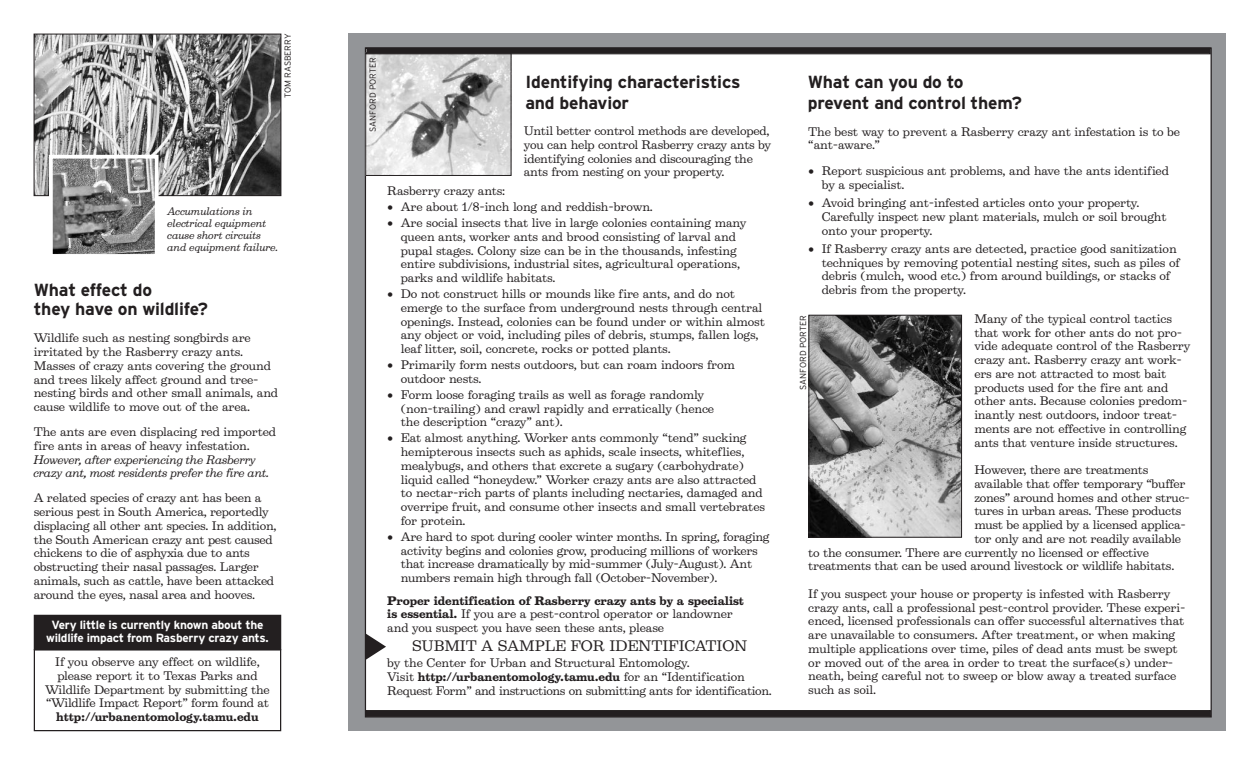
<style>
.page{position:relative;width:1260px;height:765px;background:#fff}
.page>*{position:absolute;margin:0;border:0;box-sizing:border-box;transform-origin:0 0}
.t1{font:700 17.5px/21.2px "Interstate";letter-spacing:-.01em;color:#231f20}
.t2{font:13.75px "Belizio";letter-spacing:-.01em;color:#231f20}
.t3{font:700 11.88px/13.8px "Interstate";letter-spacing:-.02em;color:#fff;text-align:center}
.t4{font:11.25px/13.8px "Belizio";letter-spacing:-.01em;color:#231f20}
.t5{font:11.25px/13.8px "Belizio";letter-spacing:-.03em;color:#231f20}
.t6{font:italic 11.25px/13.8px "Belizio";letter-spacing:-.01em;color:#231f20}
.t7{font:700 11.25px "Belizio";letter-spacing:-.01em;color:#231f20}
.t8{font:italic 10px/12px "Belizio";color:#231f20}
.t9{font:300 8.75px "Interstate";color:#231f20}
.s1{font-weight:700}
</style>
<div class="page">
<div style="left:35px;top:616px;width:245px;height:33px;background:#231f20"></div>
<div style="left:34px;top:615px;width:247px;height:35px;border:1px solid #231f20"></div>
<div style="left:349px;top:34px;width:877px;height:697px;background:#939598"></div>
<div style="left:365px;top:48px;width:846px;height:669px;background:#fff"></div>
<div style="left:367px;top:711px;width:843px;height:5px;background:#231f20"></div>
<div style="left:366px;top:710px;width:845px;height:7px;border:1px solid #231f20"></div>
<img style="left:36px;top:36px;width:243px;height:158px">
<div style="left:34px;top:34px;width:247px;height:162px;border:1px solid #231f20"></div>
<img style="left:811px;top:317px;width:149px;height:219px">
<div style="left:809px;top:315px;width:153px;height:223px;border:1px solid #231f20"></div>
<img style="left:367px;top:54px;width:142px;height:120px">
<div style="left:365px;top:52px;width:146px;height:124px;border:1px solid #231f20"></div>
<hr style="left:367px;top:49px;width:843px;height:4px;background:#231f20">
<div style="left:365px;top:48px;width:846px;height:6px;border:1px solid #231f20"></div>
<img style="left:54px;top:160px;width:100px;height:93px">
<div style="left:49px;top:155px;width:110px;height:103px;border:4px solid #fff"></div>
<div style="left:34px;top:649px;width:247px;height:82px;border:1px solid #231f20"></div>
<svg style="left:366px;top:634px;width:20px;height:26px"></svg>
<p class="t9" style="left:283px;top:98px;width:66px;rotate:-90deg">TOM RASBERRY</p>
<p class="t8" style="left:167px;top:206px;width:112px">Accumulations in electrical equipment cause short circuits and equipment failure.</p>
<h1 class="t1" style="left:34px;top:281px;width:176px;line-height:18.8px">What effect do<br>they have on wildlife?</h1>
<p class="t4" style="left:34px;top:332px;width:246px">Wildlife such as nesting songbirds are irritated by the Rasberry crazy ants.<br>Masses of crazy ants covering the ground and trees likely affect ground and tree&shy;nesting birds and other small animals, and cause wildlife to move out of the area.</p>
<p class="t4" style="left:34px;top:425px;width:244px">The ants are even displacing red imported fire ants in areas of heavy infestation.</p>
<p class="t6" style="left:34px;top:453px;width:237px">However, after experiencing the Rasberry crazy ant, most residents prefer the fire ant.</p>
<p class="t4" style="left:34px;top:492px;width:244px">A related species of crazy ant has been a serious pest in South America, reportedly displacing all other ant species. In addition, the South American crazy ant pest caused chickens to die of asphyxia due to ants obstructing their nasal passages. Larger animals, such as cattle, have been attacked around the eyes, nasal area and hooves.</p>
<p class="t3" style="left:46px;top:618px;width:224px">Very little is currently known about the wildlife impact from Rasberry crazy ants.</p>
<p class="t4" style="left:45px;top:655px;width:226px;text-align:center">If you observe any effect on wildlife, please report it to Texas Parks and Wildlife Department by submitting the “Wildlife Impact Report” form found at</p>
<p class="t7" style="left:56px;top:711px;width:204px">http://urbanentomology.tamu.edu</p>
<p class="t9" style="left:368px;top:132px;width:76px;rotate:-90deg">SANFORD PORTER</p>
<h1 class="t1" style="left:525px;top:71px;width:217px">Identifying characteristics and behavior</h1>
<h1 class="t1" style="left:808px;top:71px;width:216px">What can you do to prevent and control them?</h1>
<p class="t4" style="left:524px;top:124px;width:249px">Until better control methods are developed, you can help control Rasberry crazy ants by identifying colonies and discouraging the ants from nesting on your property.</p>
<p class="t4" style="left:808px;top:125px;width:373px">The best way to prevent a Rasberry crazy ant infestation is to be “ant-aware.”</p>
<p class="t4" style="left:822px;top:164px;width:349px;text-indent:-13px">• Report suspicious ant problems, and have the ants identified by a specialist.</p>
<p class="t4" style="left:822px;top:196px;width:346px;text-indent:-13px">• Avoid bringing ant-infested articles onto your property.<br>Carefully inspect new plant materials, mulch or soil brought onto your property.</p>
<p class="t4" style="left:822px;top:242px;width:360px;text-indent:-13px">• If Rasberry crazy ants are detected, practice good sanitization techniques by removing potential nesting sites, such as piles of debris (mulch, wood etc.) from around buildings, or stacks of debris from the property.</p>
<p class="t4" style="left:974px;top:312px;width:218px">Many of the typical control tactics that work for other ants do not pro&shy;vide adequate control of the Rasberry crazy ant. Rasberry crazy ant work&shy;ers are not attracted to most bait products used for the fire ant and other ants. Because colonies predom&shy;inantly nest outdoors, indoor treat&shy;ments are not effective in controlling ants that venture inside structures.</p>
<p class="t4" style="left:974px;top:463px;width:175px">However, there are treatments</p>
<p class="t4" style="left:974px;top:477px;width:213px">available that offer temporary “buffer</p>
<p class="t4" style="left:974px;top:491px;width:217px">zones” around homes and other struc-</p>
<p class="t4" style="left:974px;top:505px;width:209px">tures in urban areas. These products</p>
<p class="t4" style="left:974px;top:518px;width:213px">must be applied by a licensed applica-</p>
<p class="t4" style="left:974px;top:532px;width:208px">tor only and are not readily available</p>
<p class="t4" style="left:808px;top:546px;width:342px">to the consumer. There are currently no licensed or effective</p>
<p class="t4" style="left:808px;top:560px;width:367px">treatments that can be used around livestock or wildlife habitats.</p>
<p class="t4" style="left:808px;top:587px;width:379px">If you suspect your house or property is infested with Rasberry crazy ants, call a professional pest-control provider. These experi&shy;enced, licensed professionals can offer successful alternatives that are unavailable to consumers. After treatment, or when making multiple applications over time, piles of dead ants must be swept or moved out of the area in order to treat the surface(s) under&shy;neath, being careful not to sweep or blow away a treated surface such as soil.</p>
<p class="t4" style="left:387px;top:184px;width:119px">Rasberry crazy ants:</p>
<p class="t4" style="left:387px;top:200px;width:267px">• Are about 1/8-inch long and reddish-brown.</p>
<p class="t4" style="left:401px;top:216px;width:347px;text-indent:-13px">• Are social insects that live in large colonies containing many queen ants, worker ants and brood consisting of larval and pupal stages. Colony size can be in the thousands, infesting entire subdivisions, industrial sites, agricultural operations, parks and wildlife habitats.</p>
<p class="t4" style="left:401px;top:287px;width:366px;text-indent:-13px">• Do not construct hills or mounds like fire ants, and do not emerge to the surface from underground nests through central openings. Instead, colonies can be found under or within almost any object or void, including piles of debris, stumps, fallen logs, leaf litter, soil, concrete, rocks or potted plants.</p>
<p class="t4" style="left:401px;top:358px;width:336px;text-indent:-13px">• Primarily form nests outdoors, but can roam indoors from outdoor nests.</p>
<p class="t4" style="left:401px;top:388px;width:315px;text-indent:-13px">• Form loose foraging trails as well as forage randomly (non-trailing) and crawl rapidly and erratically (hence the description “crazy” ant).</p>
<p class="t4" style="left:401px;top:432px;width:366px;text-indent:-13px">• Eat almost anything. Worker ants commonly “tend” sucking hemipterous insects such as aphids, scale insects, whiteflies, mealybugs, and others that excrete a sugary (carbohydrate) liquid called “honeydew.” Worker crazy ants are also attracted to nectar-rich parts of plants including nectaries, damaged and overripe fruit, and consume other insects and small vertebrates for protein.</p>
<p class="t4" style="left:401px;top:530px;width:370px;text-indent:-14px">• Are hard to spot during cooler winter months. In spring, foraging activity begins and colonies grow, producing millions of workers that increase dramatically by mid-summer (July-August). Ant numbers remain high through fall (October-November).</p>
<p class="t4" style="left:387px;top:594px;width:358px"><span class="s1">Proper identification of Rasberry crazy ants by a specialist is essential.</span> If you are a pest-control operator or landowner and you suspect you have seen these ants, please</p>
<p class="t2" style="left:412px;top:638px;width:337px">SUBMIT A SAMPLE FOR IDENTIFICATION</p>
<p class="t5" style="left:387px;top:656px;width:386px">by the Center for Urban and Structural Entomology.<br>Visit <span class="s1">http://urbanentomology.tamu.edu</span> for an “Identification<br>Request Form” and instructions on submitting ants for identification.</p>
<p class="t9" style="left:798px;top:390px;width:76px;rotate:-90deg">SANFORD PORTER</p>
</div>
